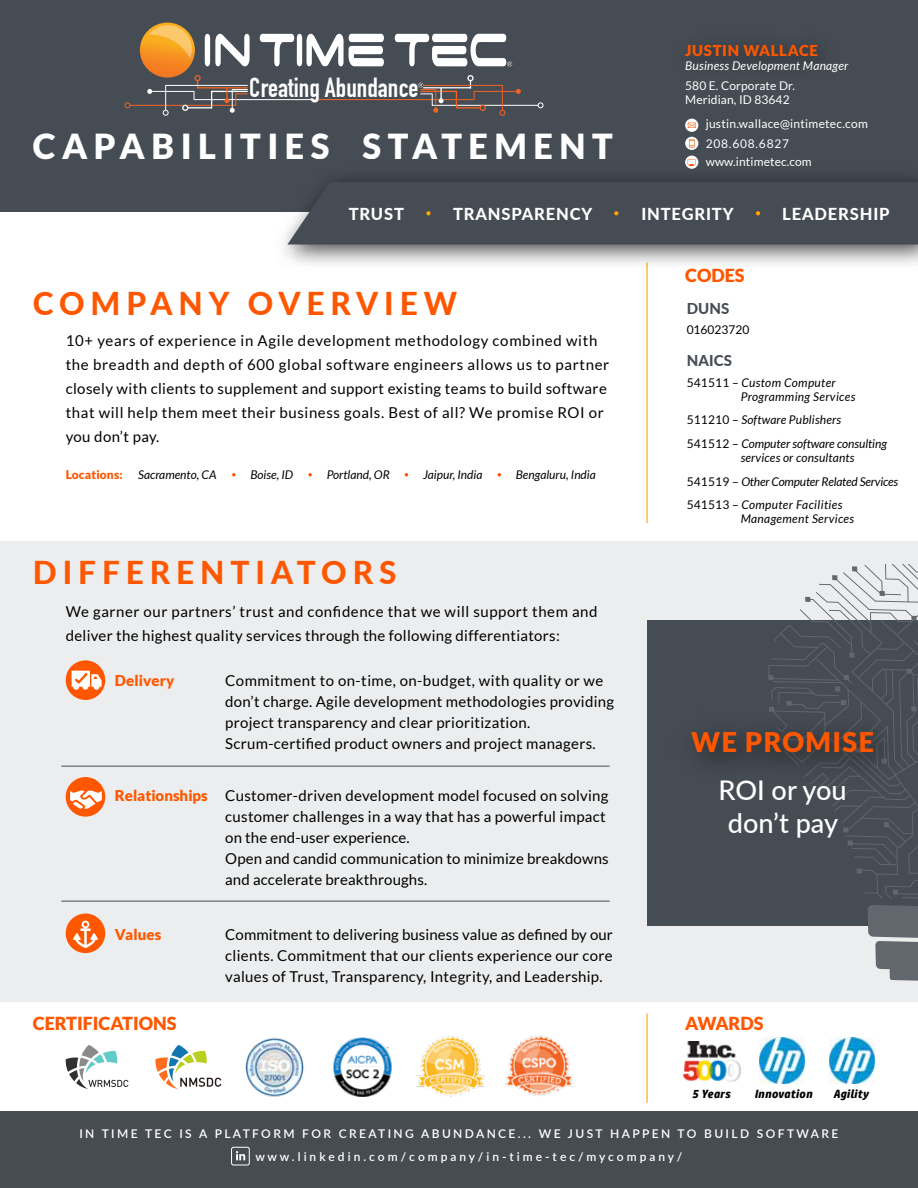
<style>
.page{position:relative;width:918px;height:1188px;background:#fff}
.page>*{position:absolute;margin:0;border:0;box-sizing:border-box;transform-origin:0 0}
.t1{font:900 34.5px "Lato";letter-spacing:.19em;color:#fff}
.t2{font:800 31.5px "Lato";letter-spacing:.19em;color:#ff5700}
.t3{font:500 27.15px/32.5px "Lato";color:#fff;text-align:center}
.t4{font:900 27.15px "Lato";letter-spacing:.05em;color:#ff5700}
.t5{font:27px "DIN Engschrift LT Alternate";color:#fff}
.t6{font:900 18px "Lato";color:#ff5700}
.t7{font:800 16.5px "Lato";letter-spacing:.05em;color:#fff}
.t8{font:15px/21px "Lato";letter-spacing:.02em;color:#000}
.t9{font:15px/24px "Lato";letter-spacing:.04em;color:#000}
.t10{font:900 15px "Lato";letter-spacing:.01em;color:#ff5700}
.t11{font:900 15px "Lato";letter-spacing:.045em;color:#ff5700}
.t12{font:800 15px "Lato";letter-spacing:.01em;color:#464c54}
.t13{font:italic 12px/23.4px "Lato";letter-spacing:.005em;color:#000}
.t14{font:600 12px/23.5px "Lato";letter-spacing:.2em;color:#fff}
.t15{font:12px/19.5px "Lato";letter-spacing:.01em;color:#fff}
.t16{font:italic 12px/14.4px "Lato";letter-spacing:.03em;color:#000}
.t17{font:italic 12px "Lato";letter-spacing:.02em;color:#fff}
.t18{font:italic 700 12px "HP Simplified";letter-spacing:.02em;color:#000}
.t19{font:900 12px "Lato";letter-spacing:.01em;color:#ff5700}
.t20{font:12px "Lato";color:#000}
.s1{font-style:normal}
</style>
<div class="page">
<div style="left:0;top:1112px;width:918px;height:76px;background:#474c53"></div>
<div style="left:231px;top:1147px;width:19px;height:18px;border:1px solid #fff;border-radius:2px"></div>
<svg style="left:236px;top:1151px;width:9px;height:9px"></svg>
<div style="left:0;top:0;width:918px;height:211px;background:#464c54"></div>
<div style="left:0;top:541px;width:918px;height:460px;background:#ecedee"></div>
<svg style="left:205px;top:34px;width:45px;height:32px"></svg>
<svg style="left:260px;top:34px;width:124px;height:33px"></svg>
<svg style="left:140px;top:23px;width:55px;height:55px"></svg>
<svg style="left:149px;top:25px;width:43px;height:33px"></svg>
<hr style="left:432px;top:105px;width:106px;height:1px;background:#fff">
<hr style="left:474px;top:91px;width:42px;height:1px;background:#f26423">
<hr style="left:317px;top:99px;width:157px;height:1px;background:#f26423">
<svg style="left:516px;top:89px;width:5px;height:5px"></svg>
<svg style="left:538px;top:102px;width:5px;height:6px"></svg>
<div style="left:467px;top:75px;width:7px;height:6px;border:1px solid #fff;border-radius:50%"></div>
<hr style="left:130px;top:105px;width:106px;height:1px;background:#f26423">
<hr style="left:152px;top:91px;width:42px;height:1px;background:#fff">
<hr style="left:194px;top:99px;width:119px;height:1px;background:#fff">
<svg style="left:147px;top:89px;width:5px;height:5px"></svg>
<svg style="left:125px;top:102px;width:5px;height:6px"></svg>
<div style="left:194px;top:75px;width:7px;height:6px;border:1px solid #f26423;border-radius:50%"></div>
<svg style="left:162px;top:80px;width:86px;height:36px"></svg>
<svg style="left:418px;top:80px;width:88px;height:36px"></svg>
<svg style="left:395px;top:34px;width:117px;height:33px"></svg>
<svg style="left:232px;top:473px;width:4px;height:4px"></svg>
<svg style="left:308px;top:473px;width:4px;height:4px"></svg>
<svg style="left:405px;top:473px;width:3px;height:4px"></svg>
<svg style="left:498px;top:473px;width:3px;height:4px"></svg>
<img style="left:759px;top:1038px;width:46px;height:45px">
<img style="left:829px;top:1038px;width:46px;height:45px">
<hr style="left:646px;top:263px;width:2px;height:260px;background:#ffa300">
<hr style="left:646px;top:1013px;width:2px;height:90px;background:#ffa300">
<div style="left:66px;top:660px;width:39px;height:40px;background:#ff5700;border-radius:50%"></div>
<svg style="left:685px;top:119px;width:13px;height:13px"></svg>
<svg style="left:685px;top:137px;width:13px;height:13px"></svg>
<div style="left:685px;top:156px;width:13px;height:13px;background:#fff;border-radius:50%"></div>
<img style="left:265px;top:159px;width:653px;height:117px">
<div style="left:287px;top:182px;width:631px;height:63px;background:#464c54"></div>
<svg style="left:688px;top:159px;width:8px;height:8px"></svg>
<svg style="left:688px;top:123px;width:8px;height:5px"></svg>
<svg style="left:689px;top:139px;width:6px;height:9px"></svg>
<hr style="left:61px;top:766px;width:549px;height:1px;background:#464c54">
<hr style="left:61px;top:901px;width:549px;height:1px;background:#464c54">
<div style="left:66px;top:777px;width:39px;height:40px;background:#ff5700;border-radius:50%"></div>
<div style="left:66px;top:914px;width:39px;height:39px;background:#ff5700;border-radius:50%"></div>
<svg style="left:70px;top:790px;width:32px;height:19px"></svg>
<svg style="left:73px;top:921px;width:25px;height:27px"></svg>
<svg style="left:72px;top:671px;width:30px;height:19px"></svg>
<div style="left:647px;top:620px;width:271px;height:305px;background:#464c54"></div>
<svg style="left:868px;top:905px;width:50px;height:76px"></svg>
<svg style="left:768px;top:625px;width:150px;height:274px"></svg>
<svg style="left:893px;top:873px;width:25px;height:26px"></svg>
<svg style="left:852px;top:848px;width:45px;height:17px"></svg>
<svg style="left:771px;top:687px;width:75px;height:12px"></svg>
<svg style="left:800px;top:564px;width:118px;height:94px"></svg>
<img style="left:699px;top:699px;width:219px;height:100px">
<img style="left:333px;top:1038px;width:59px;height:58px">
<svg style="left:66px;top:1045px;width:62px;height:44px"></svg>
<svg style="left:155px;top:1045px;width:63px;height:44px"></svg>
<img style="left:218px;top:1037px;width:86px;height:60px">
<img style="left:416px;top:1035px;width:69px;height:62px">
<img style="left:505px;top:1035px;width:69px;height:62px">
<img style="left:684px;top:1042px;width:57px;height:40px">
<h3 class="t5" style="left:250px;top:71px;width:170px">Creating Abundance</h3>
<h1 class="t1" style="left:33px;top:126px;width:581px">CAPABILITIES STATEMENT</h1>
<p class="t11" style="left:685px;top:41px;width:134px">JUSTIN WALLACE</p>
<p class="t17" style="left:685px;top:59px;width:165px">Business Development Manager</p>
<p class="t15" style="left:685px;top:78px;width:111px;line-height:14.4px">580 E. Corporate Dr.<br>Meridian, ID 83642</p>
<p class="t15" style="left:706px;top:114px;width:164px">justin.wallace@intimetec.com<br>208.608.6827</p>
<p class="t15" style="left:706px;top:152px;width:108px">www.intimetec.com</p>
<p class="t7" style="left:349px;top:201px;width:57px">TRUST</p>
<p class="t7" style="left:453px;top:201px;width:141px">TRANSPARENCY</p>
<p class="t7" style="left:641px;top:201px;width:94px">INTEGRITY</p>
<p class="t7" style="left:782px;top:201px;width:109px">LEADERSHIP</p>
<h2 class="t2" style="left:33px;top:280px;width:426px">COMPANY OVERVIEW</h2>
<p class="t9" style="left:66px;top:329px;width:545px">10+ years of experience in Agile development methodology combined with the breadth and depth of 600 global software engineers allows us to partner closely with clients to supplement and support existing teams to build software that will help them meet their business goals. Best of all? We promise ROI or you don’t pay.</p>
<p class="t19" style="left:66px;top:468px;width:59px">Locations:</p>
<p class="t13" style="left:138px;top:463px;width:80px">Sacramento, CA</p>
<p class="t13" style="left:250px;top:463px;width:44px">Boise, ID</p>
<p class="t13" style="left:327px;top:463px;width:65px">Portland, OR</p>
<p class="t13" style="left:423px;top:463px;width:61px">Jaipur, India</p>
<p class="t13" style="left:516px;top:463px;width:82px">Bengaluru, India</p>
<h2 class="t2" style="left:33px;top:549px;width:365px">DIFFERENTIATORS</h2>
<p class="t8" style="left:66px;top:599px;width:533px;line-height:24px">We garner our partners’ trust and confidence that we will support them and deliver the highest quality services through the following differentiators:</p>
<p class="t8" style="left:225px;top:670px;width:390px">Commitment to on-time, on-budget, with quality or we don’t charge. Agile development methodologies providing project transparency and clear prioritization.<br>Scrum-certified product owners and project managers.</p>
<p class="t10" style="left:115px;top:672px;width:61px">Delivery</p>
<p class="t10" style="left:115px;top:787px;width:95px">Relationships</p>
<p class="t10" style="left:115px;top:926px;width:48px">Values</p>
<p class="t8" style="left:225px;top:785px;width:385px">Customer-driven development model focused on solving customer challenges in a way that has a powerful impact on the end-user experience.<br>Open and candid communication to minimize breakdowns and accelerate breakthroughs.</p>
<p class="t8" style="left:225px;top:924px;width:389px;text-align:justify">Commitment to delivering business value as defined by our clients. Commitment that our clients experience our core values of Trust, Transparency, Integrity, and Leadership.</p>
<p class="t6" style="left:685px;top:264px;width:61px">CODES</p>
<p class="t12" style="left:687px;top:297px;width:44px">DUNS</p>
<p class="t20" style="left:687px;top:323px;width:64px">016023720</p>
<p class="t12" style="left:687px;top:350px;width:47px">NAICS</p>
<p class="t16" style="left:741px;top:375px;width:116px;text-indent:-54px"><span class="s1">541511 –</span> Custom Computer<br>Programming Services</p>
<p class="t13" style="left:687px;top:409px;width:202px"><span class="s1">511210 –</span> Software Publishers<br><span class="s1">541512 –</span> Computer software consulting</p>
<p class="t13" style="left:687px;top:446px;width:213px;text-indent:54px">services or consultants<br><span class="s1">541519 –</span> Other Computer Related Services<br><span class="s1">541513 –</span> Computer Facilities</p>
<p class="t16" style="left:741px;top:512px;width:115px">Management Services</p>
<h3 class="t4" style="left:691px;top:726px;width:184px">WE PROMISE</h3>
<h3 class="t3" style="left:718px;top:773px;width:130px">ROI or you don’t pay</h3>
<p class="t6" style="left:33px;top:1013px;width:145px">CERTIFICATIONS</p>
<p class="t6" style="left:685px;top:1013px;width:80px">AWARDS</p>
<p class="t18" style="left:692px;top:1086px;width:40px">5 Years</p>
<p class="t18" style="left:754px;top:1086px;width:59px">Innovation</p>
<p class="t18" style="left:833px;top:1086px;width:37px">Agility</p>
<p class="t14" style="left:256px;top:1121px;width:584px;text-indent:-176px">IN TIME TEC IS A PLATFORM FOR CREATING ABUNDANCE... WE JUST HAPPEN TO BUILD SOFTWARE w w w . l i n k e d i n . c o m / c o m p a n y / i n - t i m e - t e c / m y c o m p a n y /</p>
</div>
